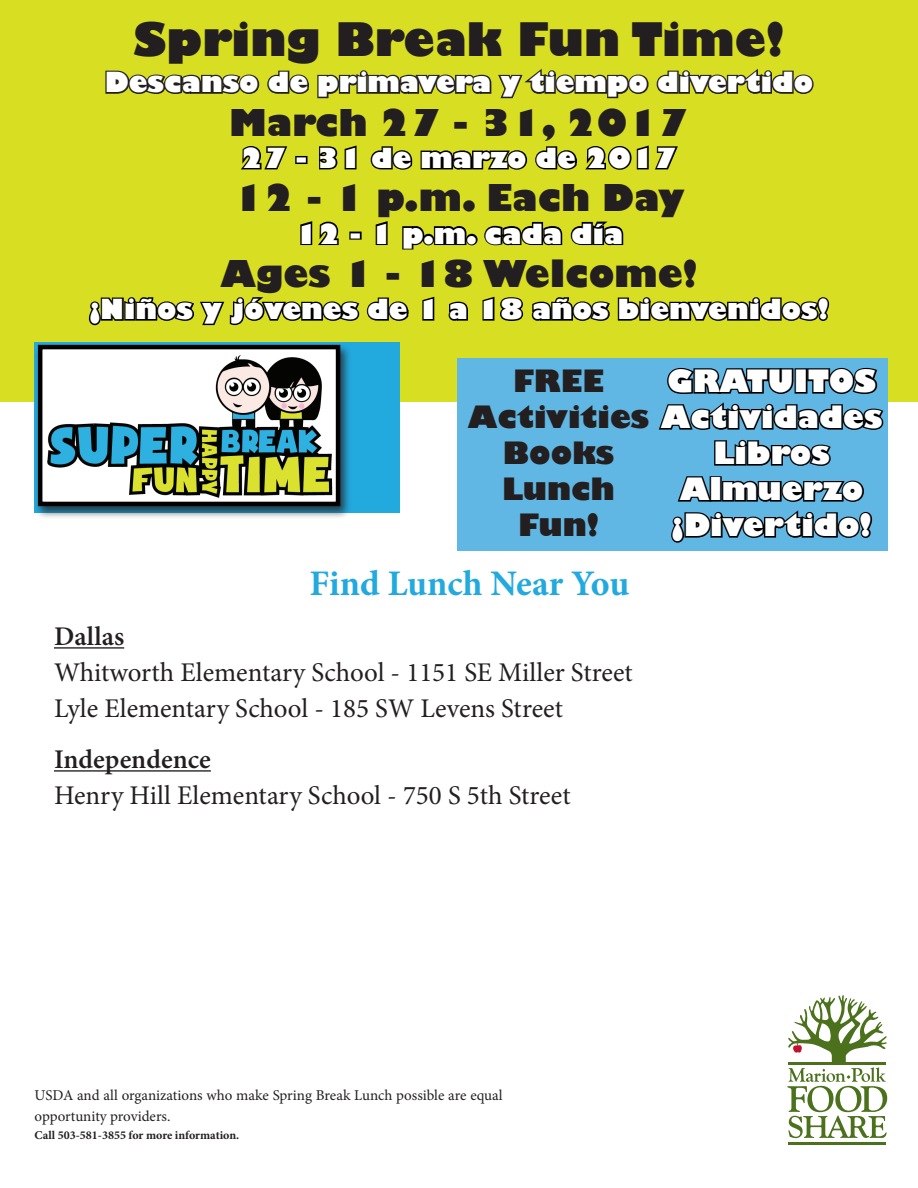
<style>
.page{position:relative;width:918px;height:1188px;background:#fff}
.page>*{position:absolute;margin:0;border:0;box-sizing:border-box;transform-origin:0 0}
.t1{font:800 45px "Gill Sans";color:#231f20}
.t2{font:800 36px "Gill Sans";color:#231f20}
.t3{font:700 36px "Minion Pro";letter-spacing:-.005em;color:#22a9de}
.t4{font:800 30px/36px "Gill Sans";color:#fff;text-align:center}
.t5{font:800 30px "Gill Sans";color:#231f20}
.t6{font:27px/36px "Minion Pro";color:#231f20}
.t7{font:800 27px "Gill Sans";color:#fff}
.t8{font:600 27px "Minion Pro";color:#231f20}
.t9{font:15px/21.6px "Minion Pro";letter-spacing:-.005em;color:#231f20}
.t10{font:700 12px "Minion Pro";color:#231f20}
.s1{color:#231f20}
</style>
<div class="page">
<div style="left:0;top:0;width:918px;height:402px;background:#d8df23"></div>
<div style="left:35px;top:342px;width:365px;height:171px;background:#22a9de"></div>
<div style="left:33px;top:343px;width:319px;height:176px;background:#231f20;opacity:.75"></div>
<img style="left:43px;top:350px;width:292px;height:151px">
<div style="left:38px;top:345px;width:302px;height:161px;border:4px solid #000"></div>
<hr style="left:789px;top:1142px;width:97px;height:3px;background:#4b711c">
<svg style="left:787px;top:995px;width:100px;height:143px"></svg>
<hr style="left:54px;top:647px;width:70px;height:2px;background:#231f20">
<hr style="left:54px;top:770px;width:157px;height:2px;background:#231f20">
<svg style="left:105px;top:70px;width:204px;height:24px"></svg>
<svg style="left:317px;top:69px;width:497px;height:30px"></svg>
<div style="left:457px;top:358px;width:203px;height:193px;background:#60b7e4"></div>
<div style="left:656px;top:358px;width:231px;height:193px;background:#60b7e4"></div>
<svg style="left:658px;top:367px;width:226px;height:99px"></svg>
<svg style="left:671px;top:476px;width:202px;height:67px"></svg>
<svg style="left:241px;top:146px;width:47px;height:24px"></svg>
<div style="left:295px;top:156px;width:12px;height:8px;border:3px solid #000"></div>
<svg style="left:319px;top:145px;width:38px;height:25px"></svg>
<svg style="left:370px;top:145px;width:308px;height:25px"></svg>
<svg style="left:300px;top:221px;width:39px;height:24px"></svg>
<div style="left:349px;top:232px;width:13px;height:8px;border:3px solid #000"></div>
<svg style="left:375px;top:221px;width:13px;height:24px"></svg>
<svg style="left:402px;top:221px;width:222px;height:29px"></svg>
<svg style="left:88px;top:297px;width:321px;height:29px"></svg>
<svg style="left:422px;top:296px;width:13px;height:25px"></svg>
<svg style="left:448px;top:301px;width:20px;height:20px"></svg>
<svg style="left:482px;top:296px;width:348px;height:25px"></svg>
<h1 class="t1" style="left:134px;top:11px;width:652px">Spring Break Fun Time!</h1>
<p class="t7" style="left:105px;top:65px;width:710px">Descanso de primavera y tiempo divertido</p>
<h2 class="t2" style="left:229px;top:100px;width:461px">March 27 - 31, 2017</h2>
<p class="t7" style="left:241px;top:141px;width:438px">27 - 31 de marzo de 2017</p>
<h2 class="t2" style="left:233px;top:175px;width:453px">12 - 1 p.m. Each Day</h2>
<p class="t7" style="left:295px;top:217px;width:330px">12 - 1 p.m. cada día</p>
<h2 class="t2" style="left:220px;top:251px;width:479px">Ages 1 - 18 Welcome!</h2>
<p class="t7" style="left:89px;top:292px;width:741px">¡Niños y jóvenes de 1 a 18 años bienvenidos!</p>
<p class="t4" style="left:667px;top:365px;width:211px">GRATUITOS</p>
<p class="t5" style="left:513px;top:362px;width:92px">FREE</p>
<p class="t4" style="left:468px;top:401px;width:416px"><span class="s1">Activities</span> Actividades</p>
<p class="t5" style="left:503px;top:434px;width:113px">Books</p>
<p class="t5" style="left:502px;top:470px;width:114px">Lunch</p>
<p class="t5" style="left:518px;top:506px;width:82px">Fun!</p>
<p class="t4" style="left:672px;top:437px;width:202px">Libros<br>Almuerzo ¡Divertido!</p>
<h2 class="t3" style="left:310px;top:558px;width:321px">Find Lunch Near You</h2>
<p class="t8" style="left:54px;top:618px;width:72px">Dallas</p>
<p class="t6" style="left:54px;top:655px;width:580px">Whitworth Elementary School - 1151 SE Miller Street<br>Lyle Elementary School - 185 SW Levens Street</p>
<p class="t8" style="left:54px;top:741px;width:158px">Independence</p>
<p class="t6" style="left:54px;top:778px;width:518px">Henry Hill Elementary School - 750 S 5th Street</p>
<p class="t9" style="left:35px;top:1084px;width:470px">USDA and all organizations who make Spring Break Lunch possible are equal opportunity providers.</p>
<p class="t10" style="left:35px;top:1127px;width:206px">Call 503-581-3855 for more information.</p>
</div>
